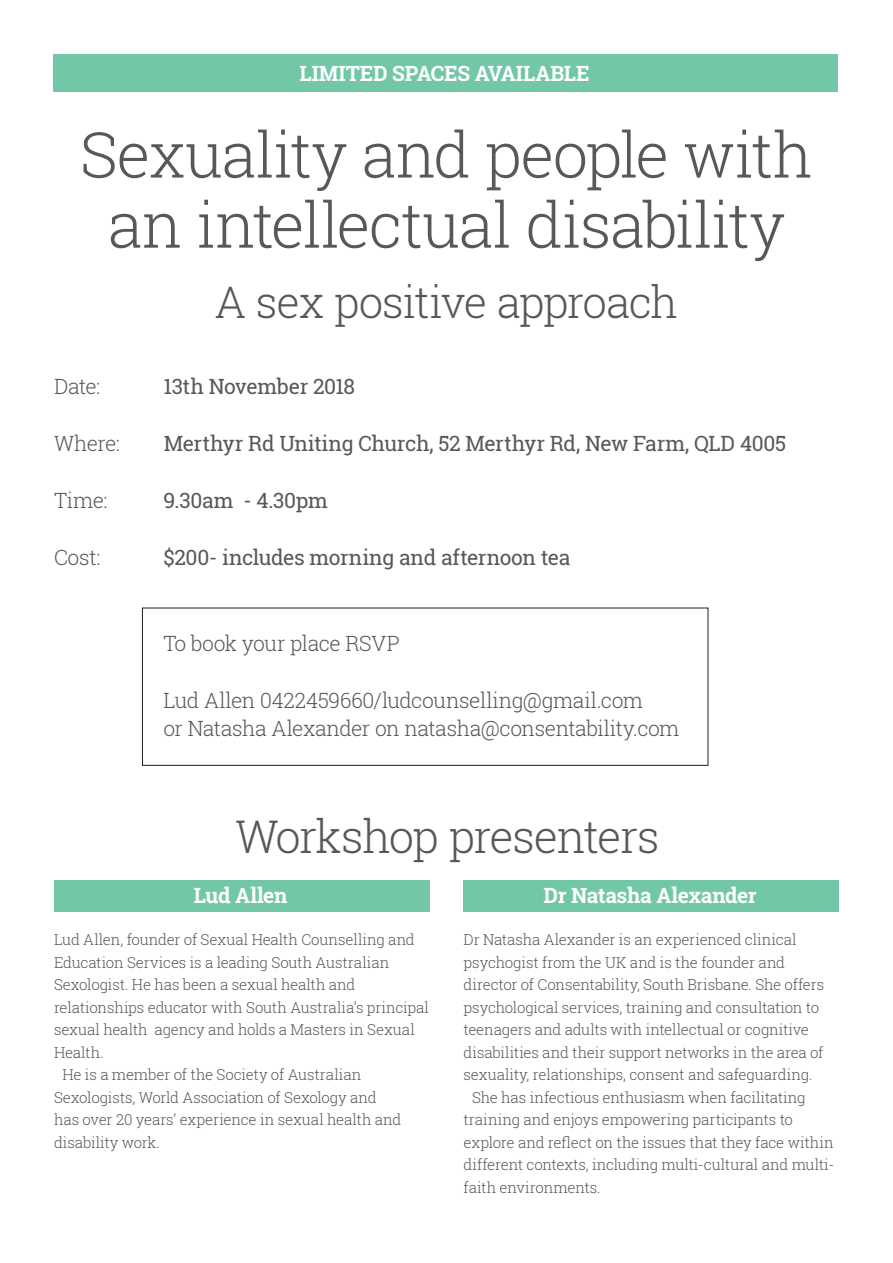
<style>
.page{position:relative;width:893px;height:1263px;background:#fff}
.page>*{position:absolute;margin:0;border:0;box-sizing:border-box;transform-origin:0 0}
.t1{font:300 63px/70.2px "Roboto Slab";letter-spacing:-.025em;color:#57585a;text-align:center}
.t2{font:300 45px "Roboto Slab";letter-spacing:-.04em;color:#57585a}
.t3{font:300 43.5px "Roboto Slab";letter-spacing:-.03em;color:#57585a}
.t4{font:300 21px "Roboto Slab";letter-spacing:-.02em;color:#57585a}
.t5{font:21px "Roboto Slab";letter-spacing:-.02em;color:#57585a}
.t6{font:700 21px "Roboto Slab";letter-spacing:-.01em;color:#fff}
.t7{font:300 15px/22.5px "Roboto Slab";letter-spacing:-.01em;color:#57585a}
</style>
<div class="page">
<div style="left:142px;top:608px;width:566px;height:158px;border:1px solid #231f20"></div>
<div style="left:53px;top:54px;width:785px;height:37px;background:#72c7a7"></div>
<div style="left:54px;top:880px;width:375px;height:32px;background:#72c7a7"></div>
<div style="left:463px;top:880px;width:376px;height:32px;background:#72c7a7"></div>
<p class="t6" style="left:300px;top:59px;width:292px">LIMITED SPACES AVAILABLE</p>
<p class="t1" style="left:80px;top:118px;width:734px">Sexuality and people with an intellectual disability</p>
<p class="t3" style="left:215px;top:272px;width:465px">A sex positive approach</p>
<p class="t4" style="left:54px;top:372px;width:48px">Date:</p>
<p class="t5" style="left:164px;top:372px;width:193px">13th November 2018</p>
<p class="t4" style="left:54px;top:429px;width:67px">Where:</p>
<p class="t5" style="left:164px;top:429px;width:624px">Merthyr Rd Uniting Church, 52 Merthyr Rd, New Farm, QLD 4005</p>
<p class="t4" style="left:54px;top:486px;width:55px">Time:</p>
<p class="t5" style="left:164px;top:486px;width:166px">9.30am - 4.30pm</p>
<p class="t4" style="left:54px;top:543px;width:48px">Cost:</p>
<p class="t5" style="left:164px;top:543px;width:408px">$200- includes morning and afternoon tea</p>
<p class="t4" style="left:163px;top:629px;width:238px">To book your place RSVP</p>
<p class="t4" style="left:163px;top:686px;width:481px">Lud Allen 0422459660/ludcounselling@gmail.com</p>
<p class="t4" style="left:163px;top:714px;width:517px">or Natasha Alexander on natasha@consentability.com</p>
<p class="t2" style="left:236px;top:806px;width:425px">Workshop presenters</p>
<p class="t6" style="left:194px;top:881px;width:95px">Lud Allen</p>
<p class="t7" style="left:54px;top:928px;width:377px">Lud Allen, founder of Sexual Health Counselling and Education Services is a leading South Australian Sexologist. He has been a sexual health and relationships educator with South Australia’s principal sexual health agency and holds a Masters in Sexual Health.</p>
<p class="t7" style="left:54px;top:1063px;width:349px;text-indent:9px">He is a member of the Society of Australian Sexologists, World Association of Sexology and has over 20 years’ experience in sexual health and disability work.</p>
<p class="t6" style="left:544px;top:881px;width:215px">Dr Natasha Alexander</p>
<p class="t7" style="left:463px;top:928px;width:362px">Dr Natasha Alexander is an experienced clinical psychogist from the UK and is the founder and director of Consentability, South Brisbane. She offers psychological services, training and consultation to teenagers and adults with intellectual or cognitive disabilities and their support networks in the area of sexuality, relationships, consent and safeguarding.</p>
<p class="t7" style="left:463px;top:1085px;width:372px;text-indent:9px">She has infectious enthusiasm when facilitating training and enjoys empowering participants to explore and reflect on the issues that they face within different contexts, including multi-cultural and multi&shy;faith environments.</p>
</div>
